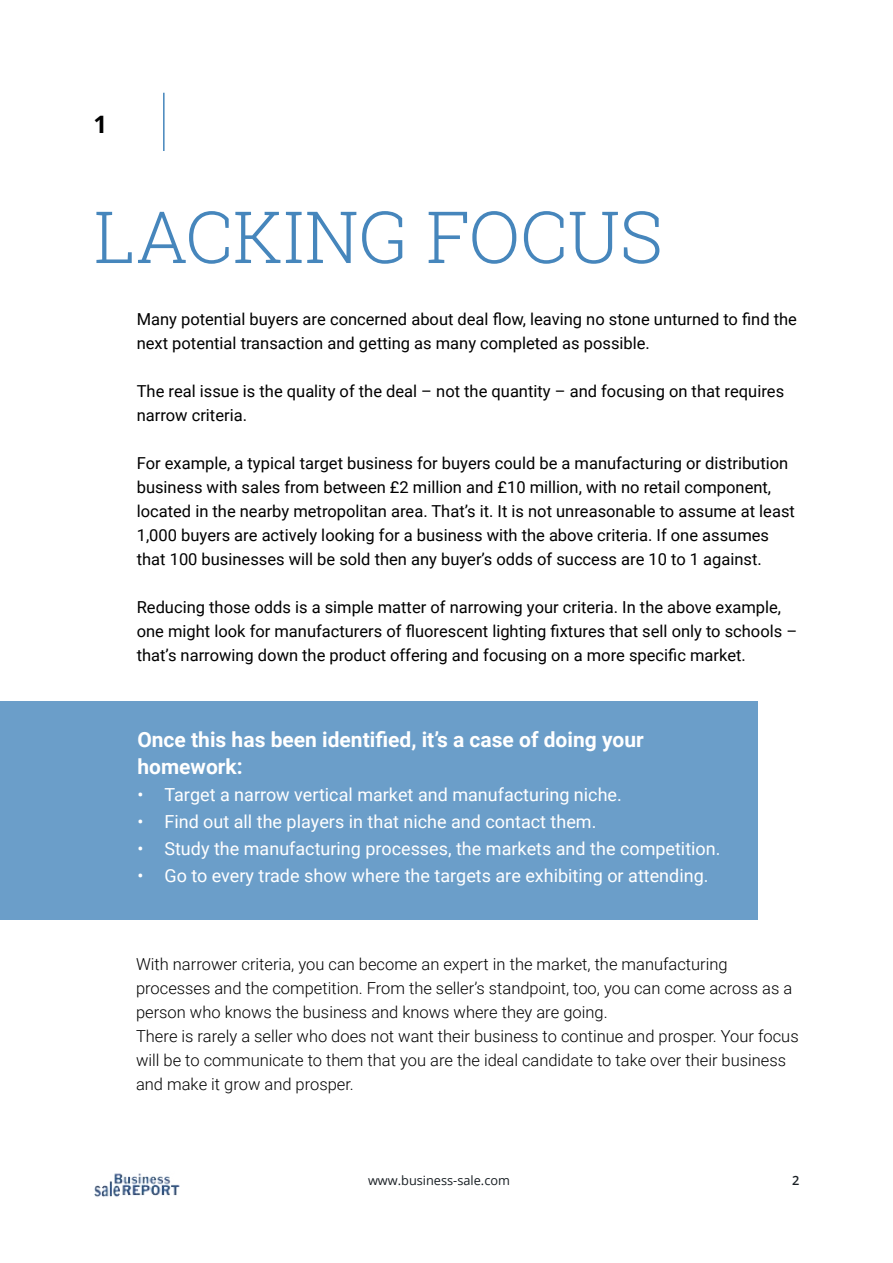
<style>
.page{position:relative;width:893px;height:1263px;background:#fff}
.page>*{position:absolute;margin:0;border:0;box-sizing:border-box;transform-origin:0 0}
.t1{font:300 72px "Roboto Slab";color:#4686bc}
.t2{font:700 24px "Open Sans";color:#000}
.t3{font:700 21px/27px "Roboto";color:#fff}
.t4{font:18px "Roboto";color:#fff}
.t5{font:16.5px/24px "Roboto";color:#000}
.t6{font:300 16.5px/24px "Roboto";color:#000}
.t7{font:12.75px "Open Sans";color:#191f24}
.t8{font:600 12.75px "Open Sans";color:#191f24}
</style>
<div class="page">
<div style="left:0;top:701px;width:757px;height:218px;background:#6b9ec9"></div>
<hr style="left:163px;top:93px;width:2px;height:58px;background:#4686bc">
<img style="left:95px;top:1173px;width:85px;height:24px">
<h2 class="t2" style="left:94px;top:108px;width:15px">1</h2>
<h1 class="t1" style="left:94px;top:188px;width:570px">LACKING FOCUS</h1>
<p class="t5" style="left:137px;top:306px;width:662px">Many potential buyers are concerned about deal flow, leaving no stone unturned to find the next potential transaction and getting as many completed as possible.</p>
<p class="t5" style="left:137px;top:378px;width:649px">The real issue is the quality of the deal – not the quantity – and focusing on that requires narrow criteria.</p>
<p class="t5" style="left:137px;top:450px;width:660px">For example, a typical target business for buyers could be a manufacturing or distribution business with sales from between £2 million and £10 million, with no retail component, located in the nearby metropolitan area. That’s it. It is not unreasonable to assume at least 1,000 buyers are actively looking for a business with the above criteria. If one assumes that 100 businesses will be sold then any buyer’s odds of success are 10 to 1 against.</p>
<p class="t5" style="left:137px;top:594px;width:662px">Reducing those odds is a simple matter of narrowing your criteria. In the above example, one might look for manufacturers of fluorescent lighting fixtures that sell only to schools – that’s narrowing down the product offering and focusing on a more specific market.</p>
<p class="t3" style="left:137px;top:725px;width:508px">Once this has been identified, it’s a case of doing your homework:</p>
<p class="t4" style="left:137px;top:782px;width:486px">• Target a narrow vertical market and manufacturing niche.</p>
<p class="t4" style="left:137px;top:809px;width:460px">• Find out all the players in that niche and contact them.</p>
<p class="t4" style="left:137px;top:836px;width:585px">• Study the manufacturing processes, the markets and the competition.</p>
<p class="t4" style="left:137px;top:863px;width:573px">• Go to every trade show where the targets are exhibiting or attending.</p>
<p class="t6" style="left:136px;top:952px;width:664px">With narrower criteria, you can become an expert in the market, the manufacturing processes and the competition. From the seller’s standpoint, too, you can come across as a person who knows the business and knows where they are going.<br>There is rarely a seller who does not want their business to continue and prosper. Your focus will be to communicate to them that you are the ideal candidate to take over their business and make it grow and prosper.</p>
<p class="t7" style="left:368px;top:1171px;width:143px">www.business-sale.com</p>
<p class="t8" style="left:792px;top:1171px;width:9px">2</p>
</div>
